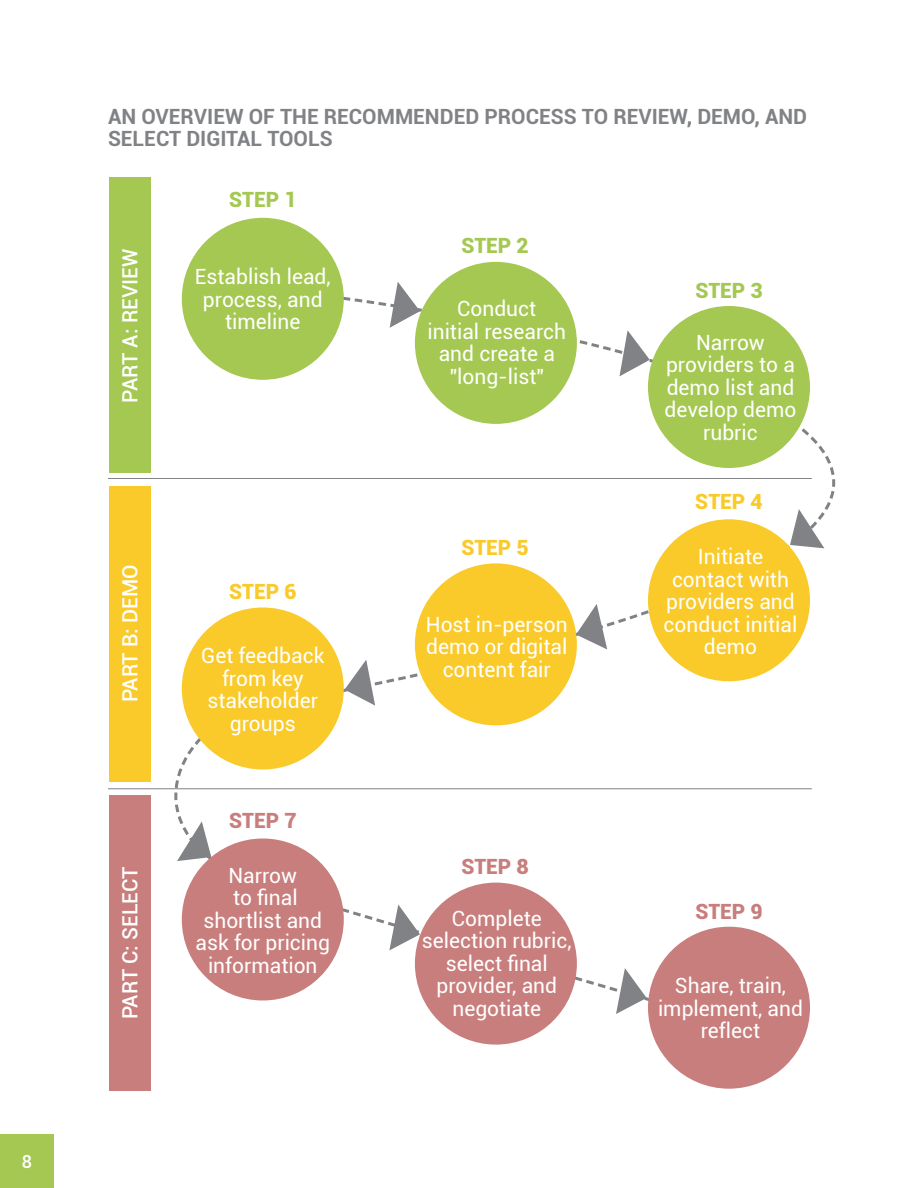
<style>
.page{position:relative;width:918px;height:1188px;background:#fff}
.page>*{position:absolute;margin:0;border:0;box-sizing:border-box;transform-origin:0 0}
.t1{font:21px/22.5px "Roboto";color:#fff;text-align:center}
.t2{font:700 21px/22.5px "Roboto";color:#808285}
.t3{font:500 21px "Roboto";color:#fff}
.t4{font:900 21px "Roboto";color:#a4c852}
.t5{font:900 21px "Roboto";color:#c87e7c}
.t6{font:900 21px "Roboto";color:#faca2a}
.t7{font:500 18px "Roboto";color:#fff}
</style>
<div class="page">
<svg style="left:255px;top:285px;width:581px;height:744px"></svg>
<div style="left:0;top:1134px;width:54px;height:54px;background:#a4c852"></div>
<div style="left:110px;top:177px;width:41px;height:295px;background:#a4c852"></div>
<div style="left:110px;top:487px;width:41px;height:295px;background:#faca2a"></div>
<div style="left:110px;top:796px;width:41px;height:295px;background:#c87e7c"></div>
<hr style="left:108px;top:478px;width:704px;height:1px;background:#808285">
<hr style="left:108px;top:788px;width:704px;height:1px;background:#808285">
<div style="left:182px;top:218px;width:162px;height:162px;background:#a4c852;border-radius:50%"></div>
<div style="left:182px;top:838px;width:162px;height:162px;background:#c87e7c;border-radius:50%"></div>
<div style="left:415px;top:262px;width:162px;height:162px;background:#a4c852;border-radius:50%"></div>
<div style="left:415px;top:563px;width:162px;height:162px;background:#faca2a;border-radius:50%"></div>
<div style="left:415px;top:883px;width:162px;height:162px;background:#c87e7c;border-radius:50%"></div>
<div style="left:648px;top:306px;width:162px;height:162px;background:#a4c852;border-radius:50%"></div>
<div style="left:182px;top:608px;width:162px;height:162px;background:#faca2a;border-radius:50%"></div>
<div style="left:648px;top:927px;width:162px;height:162px;background:#c87e7c;border-radius:50%"></div>
<div style="left:648px;top:519px;width:162px;height:162px;background:#faca2a;border-radius:50%"></div>
<svg style="left:390px;top:282px;width:30px;height:46px"></svg>
<svg style="left:619px;top:330px;width:31px;height:46px"></svg>
<svg style="left:790px;top:509px;width:34px;height:39px"></svg>
<svg style="left:616px;top:968px;width:31px;height:46px"></svg>
<svg style="left:389px;top:904px;width:31px;height:46px"></svg>
<svg style="left:125px;top:704px;width:148px;height:188px"></svg>
<svg style="left:576px;top:604px;width:31px;height:46px"></svg>
<svg style="left:345px;top:660px;width:30px;height:46px"></svg>
<p class="t7" style="left:22px;top:1149px;width:12px">8</p>
<p class="t2" style="left:108px;top:104px;width:701px">AN OVERVIEW OF THE RECOMMENDED PROCESS TO REVIEW, DEMO, AND<br>SELECT DIGITAL TOOLS</p>
<p class="t3" style="left:115px;top:403px;width:155px;rotate:-90deg">PART A: REVIEW</p>
<p class="t4" style="left:229px;top:185px;width:69px">STEP 1</p>
<p class="t1" style="left:195px;top:265px;width:137px">Establish lead, process, and timeline</p>
<p class="t3" style="left:115px;top:702px;width:139px;rotate:-90deg">PART B: DEMO</p>
<p class="t3" style="left:115px;top:1019px;width:154px;rotate:-90deg">PART C: SELECT</p>
<p class="t6" style="left:229px;top:577px;width:69px">STEP 6</p>
<p class="t1" style="left:201px;top:644px;width:125px">Get feedback from key stakeholder groups</p>
<p class="t5" style="left:229px;top:806px;width:69px">STEP 7</p>
<p class="t1" style="left:195px;top:863px;width:136px">Narrow<br>to final shortlist and ask for pricing information</p>
<p class="t4" style="left:461px;top:231px;width:69px">STEP 2</p>
<p class="t1" style="left:427px;top:297px;width:140px">Conduct<br>initial research and create a "long-list"</p>
<p class="t6" style="left:461px;top:532px;width:69px">STEP 5</p>
<p class="t1" style="left:426px;top:612px;width:143px">Host in-person demo or digital content fair</p>
<p class="t5" style="left:461px;top:852px;width:69px">STEP 8</p>
<p class="t1" style="left:422px;top:906px;width:151px">Complete selection rubric, select final provider, and negotiate</p>
<p class="t4" style="left:695px;top:276px;width:69px">STEP 3</p>
<p class="t1" style="left:665px;top:330px;width:133px">Narrow providers to a demo list and develop demo rubric</p>
<p class="t6" style="left:695px;top:487px;width:69px">STEP 4</p>
<p class="t1" style="left:664px;top:545px;width:135px">Initiate contact with providers and conduct initial demo</p>
<p class="t5" style="left:695px;top:896px;width:69px">STEP 9</p>
<p class="t1" style="left:658px;top:974px;width:146px">Share, train, implement, and reflect</p>
</div>
